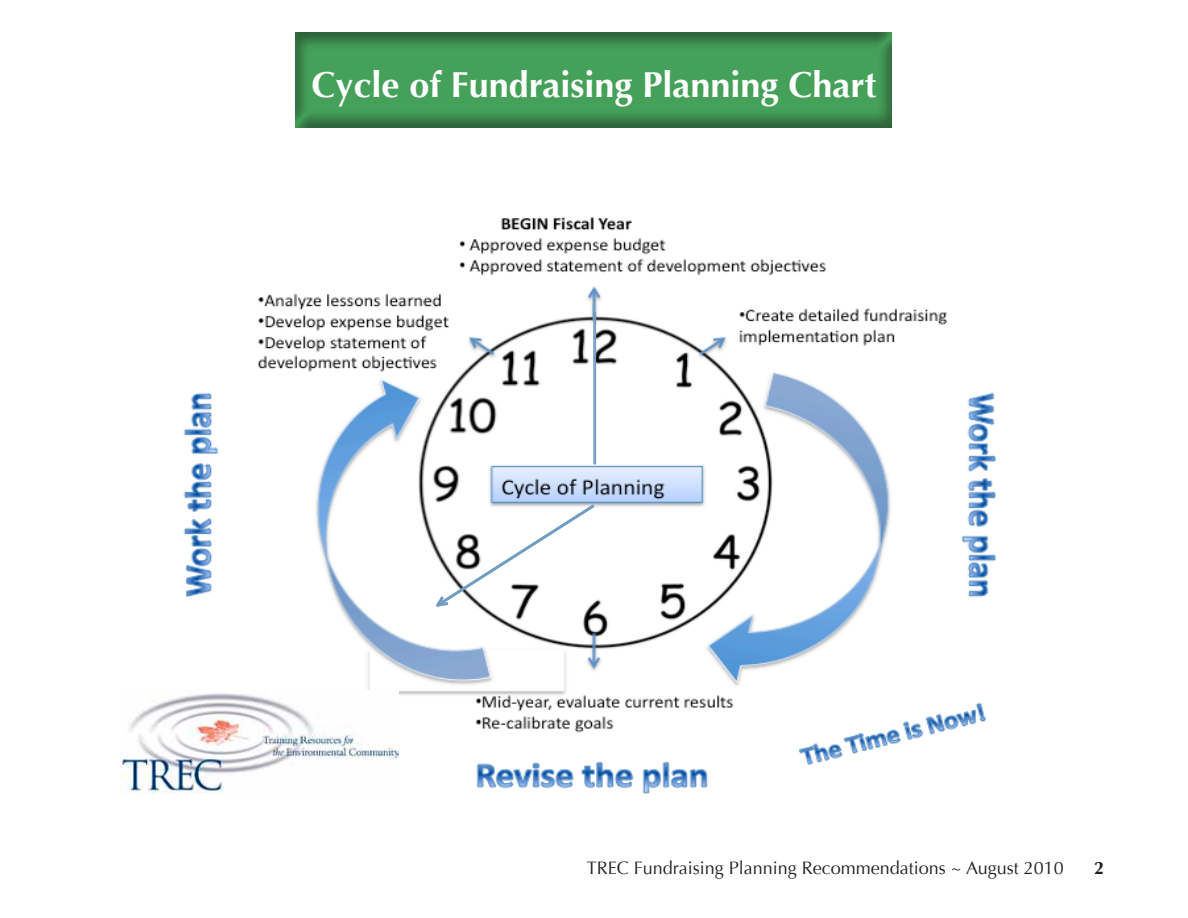
<style>
.page{position:relative;width:1188px;height:918px;background:#fff}
.page>*{position:absolute;margin:0;border:0;box-sizing:border-box;transform-origin:0 0}
.t1{font:700 36px "Optima";color:#fff}
.t2{font:18px "Optima";color:#231f20}
.t3{font:700 18px "Optima";color:#231f20}
</style>
<div class="page">
<img style="left:130px;top:216px;width:866px;height:579px">
<div style="left:295px;top:31px;width:613px;height:97px;background:#231f20;opacity:.5"></div>
<hr style="left:593px;top:312px;width:2px;height:147px;background:#709cc2">
<hr style="left:595px;top:312px;width:1px;height:152px;background:#709cc2">
<svg style="left:434px;top:501px;width:164px;height:108px"></svg>
<img style="left:120px;top:691px;width:279px;height:102px">
<h1 class="t1" style="left:311px;top:63px;width:567px">Cycle of Fundraising Planning Chart</h1>
<p class="t2" style="left:587px;top:857px;width:478px">TREC Fundraising Planning Recommendations ~ August 2010</p>
<p class="t3" style="left:1094px;top:857px;width:12px">2</p>
</div>
